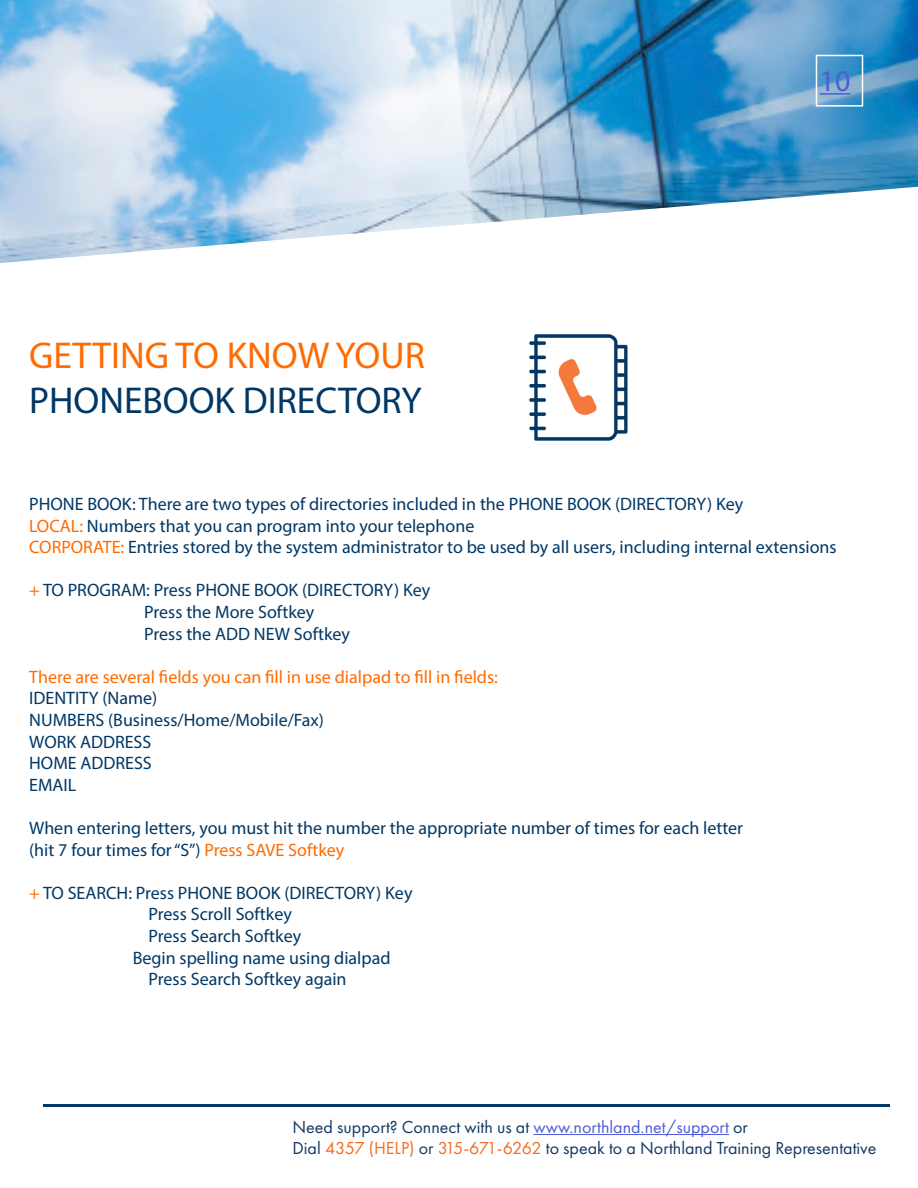
<style>
.page{position:relative;width:918px;height:1188px;background:#fff}
.page>*{position:absolute;margin:0;border:0;box-sizing:border-box;transform-origin:0 0}
.t1{font:37.5px "Myriad Pro";color:#003764}
.t2{font:37.5px "Myriad Pro";color:#ff6b00}
.t3{font:30px "Myriad Pro";color:#4f5cd6}
.t4{font:18px "Myriad Pro";color:#003764}
.t5{font:18px "Futura PT";color:#133863}
.t6{font:18px "Myriad Pro";color:#ff6b00}
.s1{color:#ff6b00}
.s2{color:#4f5cd6}
.s3{color:#f36b21}
</style>
<div class="page">
<img style="left:0;top:0;width:918px;height:183px">
<div style="left:816px;top:55px;width:47px;height:52px;border:2px solid #fff"></div>
<hr style="left:820px;top:93px;width:30px;height:2px;background:#4f5cd6">
<svg style="left:0;top:183px;width:918px;height:80px"></svg>
<img style="left:529px;top:334px;width:99px;height:107px">
<hr style="left:44px;top:1104px;width:846px;height:2px;background:#003764">
<hr style="left:533px;top:1134px;width:196px;height:1px;background:#4f5cd6">
<p class="t2" style="left:29px;top:333px;width:397px">GETTING TO KNOW YOUR</p>
<p class="t1" style="left:29px;top:378px;width:394px">PHONEBOOK DIRECTORY</p>
<p class="t3" style="left:820px;top:62px;width:32px">10</p>
<p class="t4" style="left:29px;top:493px;width:716px">PHONE BOOK: There are two types of directories included in the PHONE BOOK (DIRECTORY) Key</p>
<p class="t4" style="left:29px;top:514px;width:447px"><span class="s1">LOCAL:</span> Numbers that you can program into your telephone</p>
<p class="t4" style="left:29px;top:536px;width:809px"><span class="s1">CORPORATE:</span> Entries stored by the system administrator to be used by all users, including internal extensions</p>
<p class="t4" style="left:29px;top:579px;width:403px"><span class="s1">+</span> TO PROGRAM: Press PHONE BOOK (DIRECTORY) Key</p>
<p class="t4" style="left:144px;top:601px;width:172px">Press the More Softkey</p>
<p class="t4" style="left:144px;top:622px;width:207px">Press the ADD NEW Softkey</p>
<p class="t6" style="left:29px;top:666px;width:470px">There are several fields you can fill in use dialpad to fill in fields:</p>
<p class="t4" style="left:29px;top:687px;width:130px">IDENTITY (Name)</p>
<p class="t4" style="left:29px;top:709px;width:296px">NUMBERS (Business/Home/Mobile/Fax)</p>
<p class="t4" style="left:29px;top:730px;width:124px">WORK ADDRESS</p>
<p class="t4" style="left:29px;top:752px;width:124px">HOME ADDRESS</p>
<p class="t4" style="left:29px;top:774px;width:48px">EMAIL</p>
<p class="t4" style="left:29px;top:817px;width:715px">When entering letters, you must hit the number the appropriate number of times for each letter</p>
<p class="t4" style="left:29px;top:838px;width:317px">(hit 7 four times for “S”) <span class="s1">Press SAVE Softkey</span></p>
<p class="t4" style="left:29px;top:882px;width:385px"><span class="s1">+</span> TO SEARCH: Press PHONE BOOK (DIRECTORY) Key</p>
<p class="t4" style="left:149px;top:903px;width:145px">Press Scroll Softkey</p>
<p class="t4" style="left:149px;top:925px;width:154px">Press Search Softkey</p>
<p class="t4" style="left:133px;top:946px;width:259px">Begin spelling name using dialpad</p>
<p class="t4" style="left:149px;top:968px;width:199px">Press Search Softkey again</p>
<p class="t5" style="left:292px;top:1116px;width:457px">Need support? Connect with us at <span class="s2">www.northland.net/support</span> or</p>
<p class="t5" style="left:292px;top:1137px;width:586px">Dial <span class="s3">4357 (HELP)</span> or <span class="s3">315-671-6262</span> to speak to a Northland Training Representative</p>
</div>
